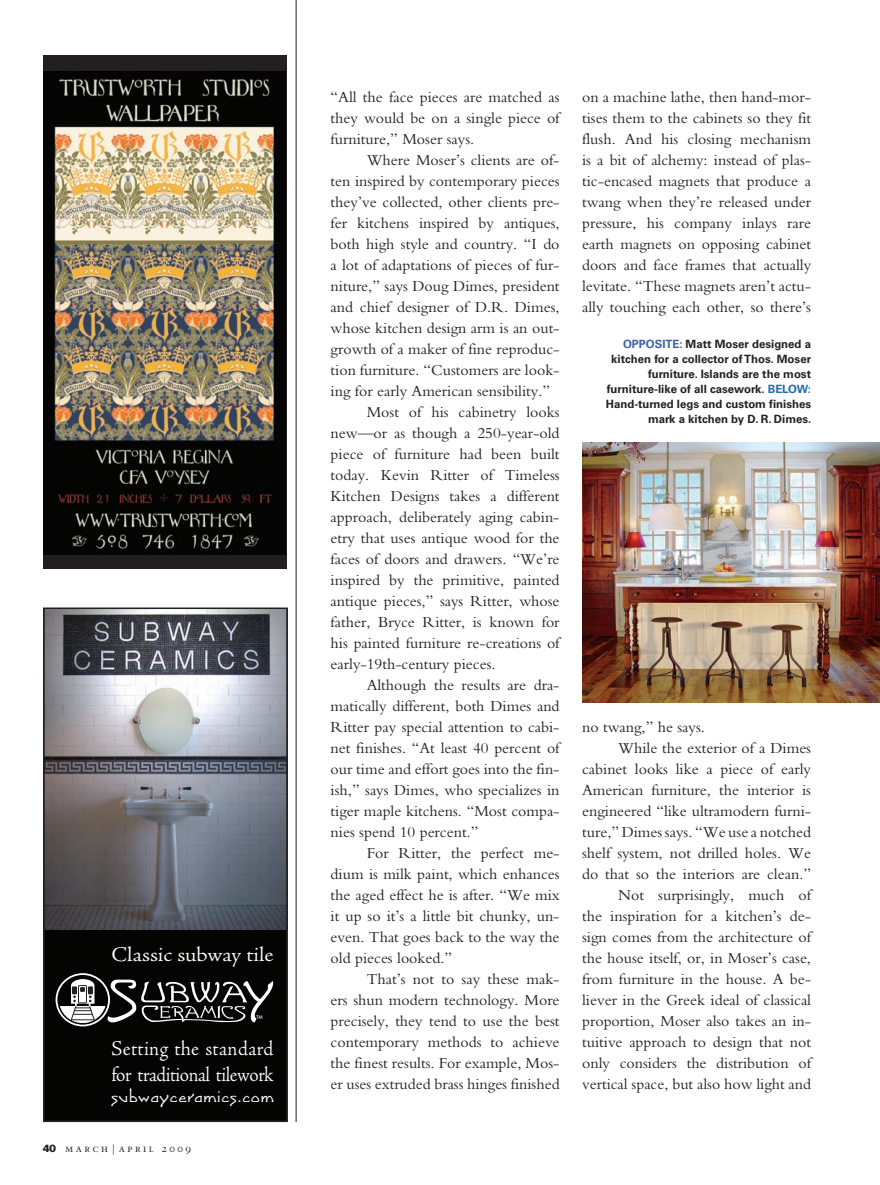
<style>
.page{position:relative;width:880px;height:1185px;background:#fff}
.page>*{position:absolute;margin:0;border:0;box-sizing:border-box;transform-origin:0 0}
.t1{font:300 21px/25.2px "Adobe Jenson Pro";letter-spacing:-.005em;color:#fff;scale:.95 1}
.t2{font:300 21px "Adobe Jenson Pro";letter-spacing:-.005em;color:#fff;scale:1.1 1}
.t3{font:18px "Greeting Monotone";letter-spacing:.045em;color:#fff;scale:1.04 1}
.t4{font:15.9px/21px "Bembo";color:#231f20;text-align:justify}
.t5{font:12px "Bembo Expert";letter-spacing:.2em;color:#231f20}
.t6{font:700 11.4px/15px "Univers";color:#231f20;text-align:right}
.t7{font:8.1px "Myriad";color:#fff}
.s1{font-family:"Univers";font-weight:900;font-size:10.5px}
.s2{font-family:"Bembo"}
.s3{color:#3b61a4}
.s4{color:#206ea6}
</style>
<div class="page">
<hr style="left:296px;top:0;width:1px;height:1122px;background:#231f20">
<img style="left:582px;top:442px;width:297px;height:260px">
<div style="left:43px;top:55px;width:243px;height:513px;background:#231f20"></div>
<img style="left:43px;top:71px;width:242px;height:484px">
<div style="left:45px;top:609px;width:241px;height:511px;background:#040503"></div>
<img style="left:46px;top:610px;width:239px;height:319px">
<div style="left:56px;top:973px;width:54px;height:53px;border:2px solid #fff;border-radius:50%"></div>
<svg style="left:60px;top:979px;width:213px;height:44px"></svg>
<div style="left:43px;top:607px;width:245px;height:515px;border:2px solid #231f20"></div>
<p class="t2" style="left:111px;top:946px;width:149px">Classic subway tile</p>
<p class="t7" style="left:256px;top:1015px;width:8px">™</p>
<p class="t1" style="left:111px;top:1038px;width:172px">Setting the standard for traditional tilework</p>
<p class="t3" style="left:111px;top:1084px;width:157px">subwayceramics.com</p>
<p class="t5" style="left:43px;top:1141px;width:150px"><span class="s1">40</span> march<span class="s2">|</span>april 2009</p>
<p class="t4" style="left:330px;top:88px;width:230px">“All the face pieces are matched as</p>
<p class="t4" style="left:330px;top:109px;width:230px">they would be on a single piece of</p>
<p class="t4" style="left:330px;top:130px;width:145px">furniture,” Moser says.</p>
<p class="t4" style="left:366px;top:151px;width:194px">Where Moser’s clients are of-</p>
<p class="t4" style="left:330px;top:172px;width:230px">ten inspired by contemporary pieces</p>
<p class="t4" style="left:330px;top:193px;width:230px">they’ve collected, other clients pre-</p>
<p class="t4" style="left:330px;top:214px;width:230px">fer kitchens inspired by antiques,</p>
<p class="t4" style="left:330px;top:235px;width:230px">both high style and country. “I do</p>
<p class="t4" style="left:330px;top:256px;width:230px">a lot of adaptations of pieces of fur-</p>
<p class="t4" style="left:330px;top:277px;width:230px">niture,” says Doug Dimes, president</p>
<p class="t4" style="left:330px;top:298px;width:230px">and chief designer of D.R. Dimes,</p>
<p class="t4" style="left:330px;top:319px;width:230px">whose kitchen design arm is an out-</p>
<p class="t4" style="left:330px;top:340px;width:230px">growth of a maker of fine reproduc-</p>
<p class="t4" style="left:330px;top:361px;width:230px">tion furniture. “Customers are look-</p>
<p class="t4" style="left:330px;top:382px;width:221px">ing for early American sensibility.”</p>
<p class="t4" style="left:366px;top:403px;width:194px">Most of his cabinetry looks</p>
<p class="t4" style="left:330px;top:424px;width:230px">new—or as though a 250-year-old</p>
<p class="t4" style="left:330px;top:445px;width:230px">piece of furniture had been built</p>
<p class="t4" style="left:330px;top:466px;width:230px">today. Kevin Ritter of Timeless</p>
<p class="t4" style="left:330px;top:487px;width:230px">Kitchen Designs takes a different</p>
<p class="t4" style="left:330px;top:508px;width:230px">approach, deliberately aging cabin-</p>
<p class="t4" style="left:330px;top:529px;width:230px">etry that uses antique wood for the</p>
<p class="t4" style="left:330px;top:550px;width:230px">faces of doors and drawers. “We’re</p>
<p class="t4" style="left:330px;top:571px;width:230px">inspired by the primitive, painted</p>
<p class="t4" style="left:330px;top:592px;width:230px">antique pieces,” says Ritter, whose</p>
<p class="t4" style="left:330px;top:613px;width:230px">father, Bryce Ritter, is known for</p>
<p class="t4" style="left:330px;top:634px;width:230px">his painted furniture re-creations of</p>
<p class="t4" style="left:330px;top:655px;width:166px">early-19th-century pieces.</p>
<p class="t4" style="left:366px;top:676px;width:194px">Although the results are dra-</p>
<p class="t4" style="left:330px;top:697px;width:230px">matically different, both Dimes and</p>
<p class="t4" style="left:330px;top:718px;width:230px">Ritter pay special attention to cabi-</p>
<p class="t4" style="left:330px;top:739px;width:230px">net finishes. “At least 40 percent of</p>
<p class="t4" style="left:330px;top:760px;width:230px">our time and effort goes into the fin-</p>
<p class="t4" style="left:330px;top:781px;width:230px">ish,” says Dimes, who specializes in</p>
<p class="t4" style="left:330px;top:802px;width:230px">tiger maple kitchens. “Most compa-</p>
<p class="t4" style="left:330px;top:823px;width:149px">nies spend 10 percent.”</p>
<p class="t4" style="left:366px;top:844px;width:194px">For Ritter, the perfect me-</p>
<p class="t4" style="left:330px;top:865px;width:230px">dium is milk paint, which enhances</p>
<p class="t4" style="left:330px;top:886px;width:230px">the aged effect he is after. “We mix</p>
<p class="t4" style="left:330px;top:907px;width:230px">it up so it’s a little bit chunky, un-</p>
<p class="t4" style="left:330px;top:928px;width:230px">even. That goes back to the way the</p>
<p class="t4" style="left:330px;top:949px;width:123px">old pieces looked.”</p>
<p class="t4" style="left:366px;top:970px;width:194px">That’s not to say these mak-</p>
<p class="t4" style="left:330px;top:991px;width:230px">ers shun modern technology. More</p>
<p class="t4" style="left:330px;top:1012px;width:230px">precisely, they tend to use the best</p>
<p class="t4" style="left:330px;top:1033px;width:230px">contemporary methods to achieve</p>
<p class="t4" style="left:330px;top:1054px;width:230px">the finest results. For example, Mos-</p>
<p class="t4" style="left:330px;top:1075px;width:230px">er uses extruded brass hinges finished</p>
<p class="t4" style="left:582px;top:88px;width:230px">on a machine lathe, then hand-mor&shy;tises them to the cabinets so they fit flush. And his closing mechanism is a bit of alchemy: instead of plas&shy;tic-encased magnets that produce a twang when they’re released under pressure, his company inlays rare earth magnets on opposing cabinet doors and face frames that actually levitate. “These magnets aren’t actu&shy;ally touching each other, so there’s</p>
<p class="t6" style="left:605px;top:338px;width:207px"><span class="s3">OPPOSITE:</span> Matt Moser designed a kitchen for a collector of Thos. Moser furniture. Islands are the most furniture-like of all casework. <span class="s4">BELOW:<br></span>Hand-turned legs and custom finishes mark a kitchen by D. R. Dimes.</p>
<p class="t4" style="left:582px;top:718px;width:124px">no twang,” he says.</p>
<p class="t4" style="left:618px;top:739px;width:194px">While the exterior of a Dimes</p>
<p class="t4" style="left:582px;top:760px;width:230px">cabinet looks like a piece of early</p>
<p class="t4" style="left:582px;top:781px;width:230px">American furniture, the interior is</p>
<p class="t4" style="left:582px;top:802px;width:230px">engineered “like ultramodern furni-</p>
<p class="t4" style="left:582px;top:823px;width:230px">ture,” Dimes says. “We use a notched</p>
<p class="t4" style="left:582px;top:844px;width:230px">shelf system, not drilled holes. We</p>
<p class="t4" style="left:582px;top:865px;width:230px">do that so the interiors are clean.”</p>
<p class="t4" style="left:618px;top:886px;width:194px">Not surprisingly, much of</p>
<p class="t4" style="left:582px;top:907px;width:230px">the inspiration for a kitchen’s de-</p>
<p class="t4" style="left:582px;top:928px;width:230px">sign comes from the architecture of</p>
<p class="t4" style="left:582px;top:949px;width:230px">the house itself, or, in Moser’s case,</p>
<p class="t4" style="left:582px;top:970px;width:230px">from furniture in the house. A be-</p>
<p class="t4" style="left:582px;top:991px;width:230px">liever in the Greek ideal of classical</p>
<p class="t4" style="left:582px;top:1012px;width:230px">proportion, Moser also takes an in-</p>
<p class="t4" style="left:582px;top:1033px;width:230px">tuitive approach to design that not</p>
<p class="t4" style="left:582px;top:1054px;width:230px">only considers the distribution of</p>
<p class="t4" style="left:582px;top:1075px;width:230px">vertical space, but also how light and</p>
</div>
